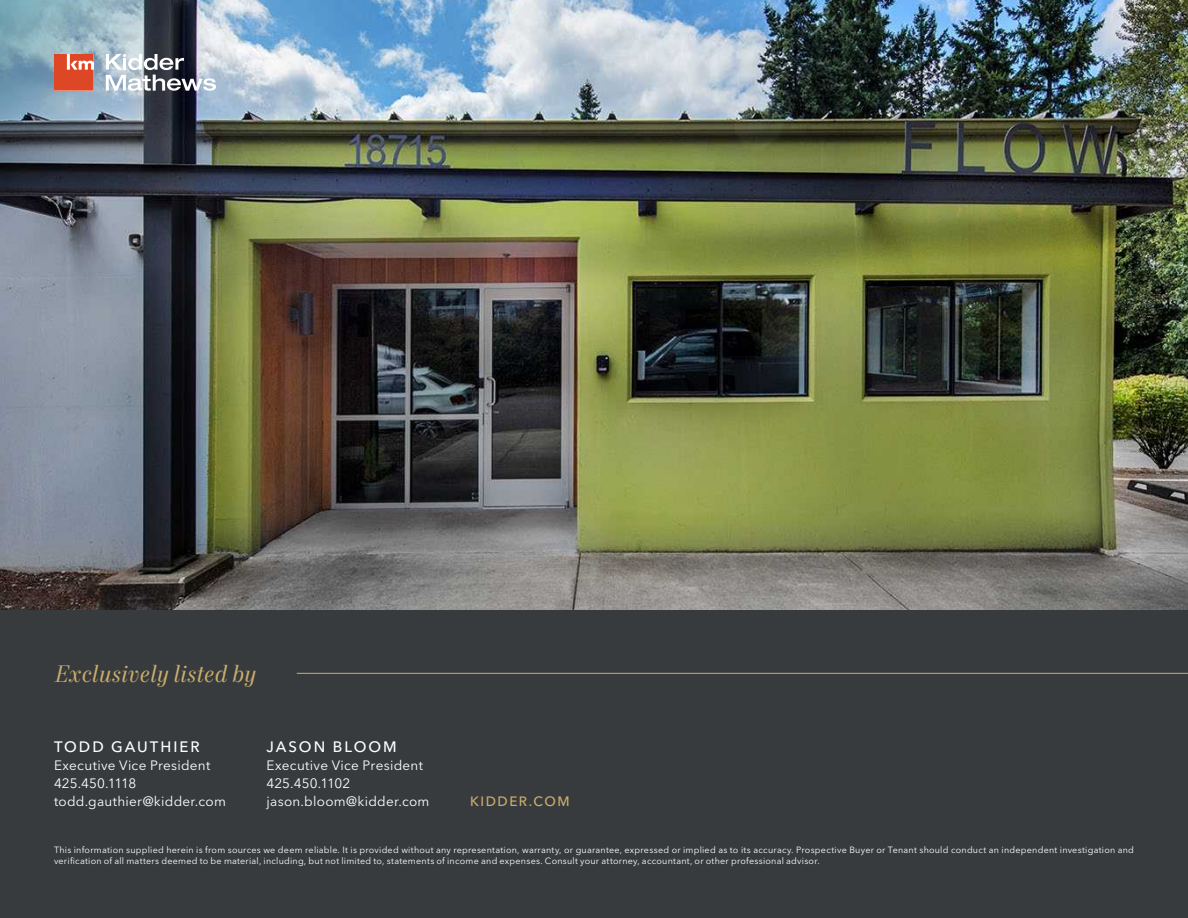
<style>
.page{position:relative;width:1188px;height:918px;background:#fff}
.page>*{position:absolute;margin:0;border:0;box-sizing:border-box;transform-origin:0 0}
.t1{font:italic 24px "Mort Modern 08";letter-spacing:.01em;color:#cbae6c}
.t2{font:500 15px "Avenir Next LT Pro";letter-spacing:.135em;color:#fff}
.t3{font:13.5px/18px "Avenir Next LT Pro";letter-spacing:.02em;color:#fff}
.t4{font:500 13.5px "Avenir Next LT Pro";letter-spacing:.11em;color:#cbae6c}
.t5{font:9px/10.8px "Avenir Next LT Pro";letter-spacing:.025em;color:#fff}
</style>
<div class="page">
<div style="left:0;top:609px;width:1188px;height:309px;background:#383b3d"></div>
<img style="left:0;top:0;width:1188px;height:610px">
<svg style="left:0;top:0;width:230px;height:229px;background:#606e7a"></svg>
<svg style="left:106px;top:54px;width:110px;height:37px"></svg>
<svg style="left:54px;top:54px;width:40px;height:37px"></svg>
<hr style="left:297px;top:673px;width:891px;height:1px;background:#cbae6c">
<h1 class="t1" style="left:54px;top:659px;width:204px">Exclusively listed by</h1>
<h2 class="t2" style="left:54px;top:737px;width:147px">TODD GAUTHIER</h2>
<h3 class="t3" style="left:54px;top:756px;width:173px">Executive Vice President<br>425.450.1118 todd.gauthier@kidder.com</h3>
<h2 class="t2" style="left:267px;top:737px;width:132px">JASON BLOOM</h2>
<h3 class="t3" style="left:267px;top:756px;width:164px">Executive Vice President<br>425.450.1102 jason.bloom@kidder.com</h3>
<p class="t5" style="left:54px;top:845px;width:1082px">This information supplied herein is from sources we deem reliable. It is provided without any representation, warranty, or guarantee, expressed or implied as to its accuracy. Prospective Buyer or Tenant should conduct an independent investigation and verification of all matters deemed to be material, including, but not limited to, statements of income and expenses. Consult your attorney, accountant, or other professional advisor.</p>
<h3 class="t4" style="left:470px;top:793px;width:101px">KIDDER.COM</h3>
</div>
